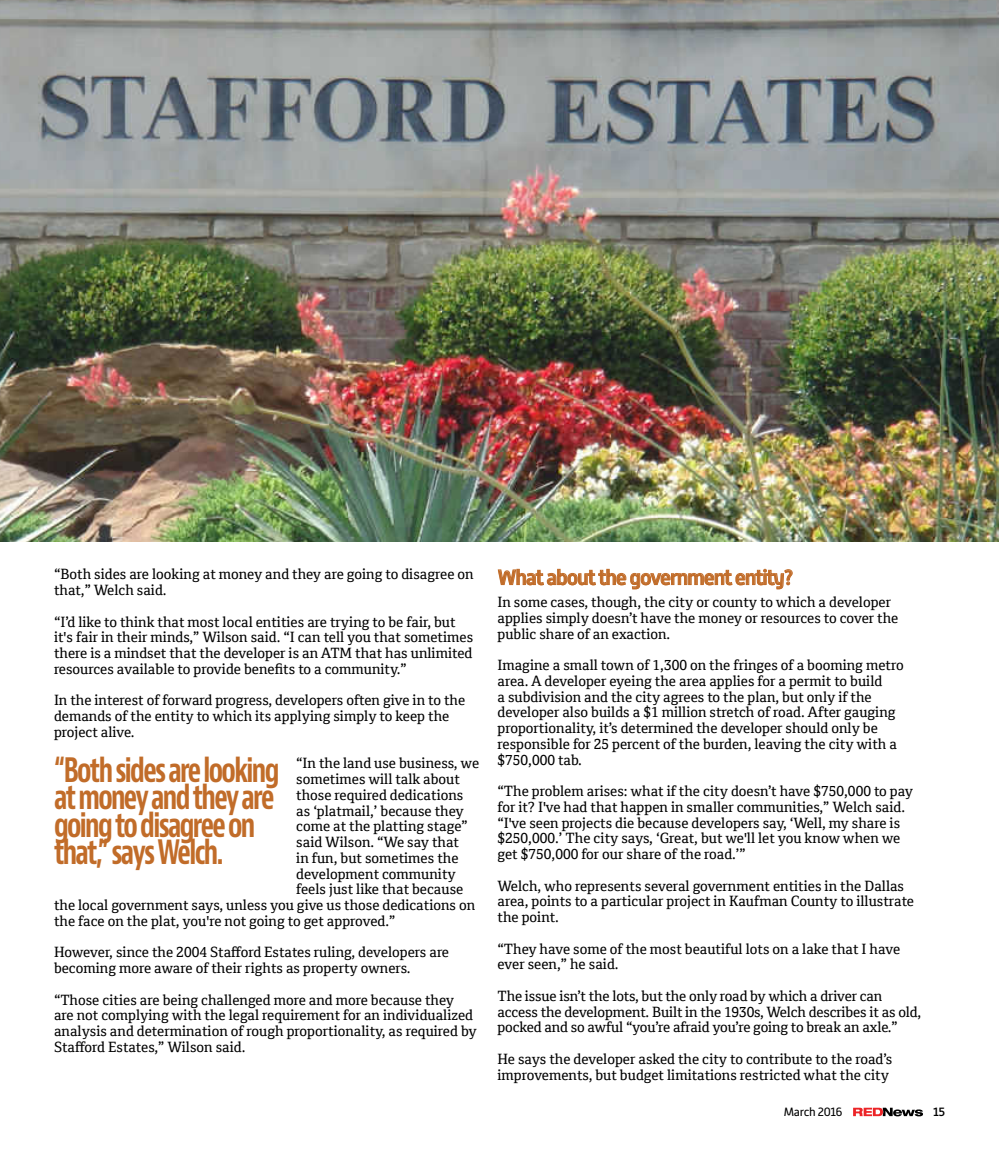
<style>
.page{position:relative;width:999px;height:1161px;background:#fff}
.page>*{position:absolute;margin:0;border:0;box-sizing:border-box;transform-origin:0 0}
.t1{font:700 condensed 32.85px/27.3px "Bernino Sans";letter-spacing:-.06em;color:#c16c29;scale:.83 1}
.t2{font:500 21px "Alwyn New";letter-spacing:-.05em;color:#c16c29}
.t3{font:14.25px/15.8px "Cordale";color:#000}
.t4{font:12px "Alwyn New";letter-spacing:-.03em;color:#000}
.t5{font:500 12px "Alwyn New";color:#000}
</style>
<div class="page">
<svg style="left:853px;top:1108px;width:70px;height:8px"></svg>
<svg style="left:498px;top:569px;width:295px;height:20px"></svg>
<img style="left:0;top:0;width:999px;height:542px">
<p class="t3" style="left:54px;top:567px;width:421px">“Both sides are looking at money and they are going to disagree on that,” Welch said.</p>
<p class="t3" style="left:54px;top:614px;width:421px">“I’d like to think that most local entities are trying to be fair, but it's fair in their minds,” Wilson said. “I can tell you that sometimes there is a mindset that the developer is an ATM that has unlimited resources available to provide benefits to a community.”</p>
<p class="t3" style="left:54px;top:693px;width:413px">In the interest of forward progress, developers often give in to the demands of the entity to which its applying simply to keep the project alive.</p>
<p class="t3" style="left:296px;top:756px;width:184px">“In the land use business, we</p>
<p class="t3" style="left:296px;top:771px;width:165px">sometimes will talk about</p>
<p class="t3" style="left:296px;top:787px;width:169px">those required dedications</p>
<p class="t3" style="left:296px;top:803px;width:169px">as ‘platmail,’ because they</p>
<p class="t3" style="left:296px;top:819px;width:173px">come at the platting stage”</p>
<p class="t3" style="left:296px;top:834px;width:164px">said Wilson. “We say that</p>
<p class="t3" style="left:296px;top:850px;width:164px">in fun, but sometimes the</p>
<p class="t3" style="left:296px;top:866px;width:161px">development community</p>
<p class="t3" style="left:296px;top:882px;width:169px">feels just like that because</p>
<p class="t3" style="left:54px;top:897px;width:423px">the local government says, unless you give us those dedications on</p>
<p class="t3" style="left:54px;top:913px;width:343px">the face on the plat, you're not going to get approved.”</p>
<p class="t3" style="left:54px;top:945px;width:397px">However, since the 2004 Stafford Estates ruling, developers are becoming more aware of their rights as property owners.</p>
<p class="t3" style="left:54px;top:992px;width:424px">“Those cities are being challenged more and more because they are not complying with the legal requirement for an individualized analysis and determination of rough proportionality, as required by Stafford Estates,” Wilson said.</p>
<h1 class="t1" style="left:54px;top:757px;width:273px">“Both sides are looking at money and they are going to disagree on that,” says Welch.</h1>
<h2 class="t2" style="left:498px;top:565px;width:297px">What about the government entity?</h2>
<p class="t3" style="left:498px;top:594px;width:402px">In some cases, though, the city or county to which a developer applies simply doesn’t have the money or resources to cover the public share of an exaction.</p>
<p class="t3" style="left:498px;top:657px;width:408px">Imagine a small town of 1,300 on the fringes of a booming metro area. A developer eyeing the area applies for a permit to build<br>a subdivision and the city agrees to the plan, but only if the developer also builds a $1 million stretch of road. After gauging proportionality, it’s determined the developer should only be responsible for 25 percent of the burden, leaving the city with a $750,000 tab.</p>
<p class="t3" style="left:498px;top:783px;width:417px">“The problem arises: what if the city doesn’t have $750,000 to pay for it? I've had that happen in smaller communities,” Welch said. “I've seen projects die because developers say, ‘Well, my share is $250,000.’ The city says, ‘Great, but we'll let you know when we get $750,000 for our share of the road.’”</p>
<p class="t3" style="left:498px;top:878px;width:418px">Welch, who represents several government entities in the Dallas area, points to a particular project in Kaufman County to illustrate the point.</p>
<p class="t3" style="left:498px;top:941px;width:404px">“They have some of the most beautiful lots on a lake that I have ever seen,” he said.</p>
<p class="t3" style="left:498px;top:988px;width:425px">The issue isn’t the lots, but the only road by which a driver can access the development. Built in the 1930s, Welch describes it as old, pocked and so awful “you’re afraid you’re going to break an axle.”</p>
<p class="t3" style="left:498px;top:1051px;width:396px">He says the developer asked the city to contribute to the road’s improvements, but budget limitations restricted what the city</p>
<p class="t4" style="left:784px;top:1105px;width:60px">March 2016</p>
<p class="t5" style="left:933px;top:1105px;width:13px">15</p>
</div>
